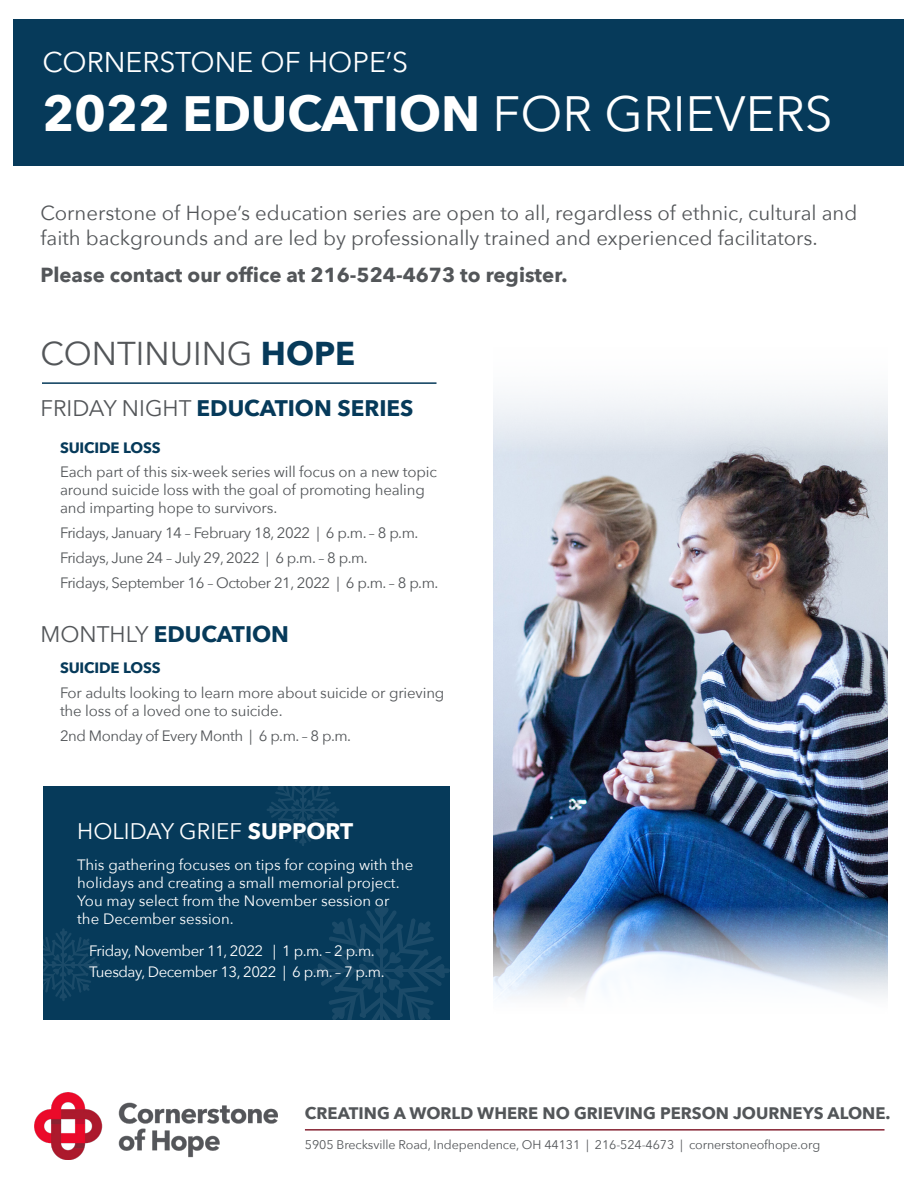
<style>
.page{position:relative;width:918px;height:1188px;background:#fff}
.page>*{position:absolute;margin:0;border:0;box-sizing:border-box;transform-origin:0 0}
.t1{font:700 49.5px "Avenir Next";color:#fff}
.t2{font:33px "Avenir Next";color:#535659}
.t3{font:28.5px "Avenir Next";color:#fff}
.t4{font:700 22.5px "Avenir Next";color:#063a5a}
.t5{font:22.5px "Avenir Next";color:#fff}
.t6{font:20.4px/24.5px "Avenir Next";color:#535659}
.t7{font:700 20.4px "Avenir Next";color:#535659}
.t8{font:700 16.65px "Avenir Next";color:#535659}
.t9{font:15px "Avenir Next";letter-spacing:-.01em;color:#535659}
.t10{font:15px "Avenir Next";letter-spacing:-.03em;color:#535659}
.t11{font:15px/18px "Avenir Next";color:#fff}
.t12{font:15px "Avenir Next";letter-spacing:-.03em;color:#fff}
.t13{font:700 15px "Avenir Next";letter-spacing:-.01em;color:#063a5a}
.t14{font:12.45px "Avenir Next";letter-spacing:-.01em;color:#535659}
.s1{font-weight:400}
.s2{font-weight:700;color:#063a5a}
.s3{font-weight:400;color:#535659}
.s4{font-weight:700}
</style>
<div class="page">
<div style="left:14px;top:19px;width:890px;height:147px;background:#063a5a"></div>
<hr style="left:42px;top:382px;width:394px;height:2px;background:#063a5a">
<div style="left:43px;top:787px;width:406px;height:233px;background:#063a5a"></div>
<svg style="left:313px;top:901px;width:137px;height:119px"></svg>
<svg style="left:266px;top:786px;width:74px;height:60px"></svg>
<svg style="left:43px;top:928px;width:57px;height:73px"></svg>
<img style="left:34px;top:1092px;width:243px;height:68px">
<hr style="left:305px;top:1129px;width:580px;height:2px;background:#862333">
<img style="left:493px;top:395px;width:395px;height:602px">
<p class="t3" style="left:42px;top:38px;width:367px">CORNERSTONE OF HOPE’S</p>
<p class="t1" style="left:42px;top:71px;width:792px">2022 EDUCATION <span class="s1">FOR GRIEVERS</span></p>
<p class="t6" style="left:40px;top:200px;width:818px">Cornerstone of Hope’s education series are open to all, regardless of ethnic, cultural and faith backgrounds and are led by professionally trained and experienced facilitators.</p>
<p class="t7" style="left:40px;top:257px;width:529px">Please contact our office at 216-524-4673 to register.</p>
<p class="t2" style="left:40px;top:326px;width:316px">CONTINUING <span class="s2">HOPE</span></p>
<p class="t4" style="left:40px;top:388px;width:375px"><span class="s3">FRIDAY NIGHT</span> EDUCATION SERIES</p>
<p class="t13" style="left:60px;top:434px;width:102px">SUICIDE LOSS</p>
<p class="t9" style="left:60px;top:459px;width:379px">Each part of this six-week series will focus on a new topic</p>
<p class="t9" style="left:60px;top:477px;width:366px">around suicide loss with the goal of promoting healing</p>
<p class="t9" style="left:60px;top:495px;width:219px">and imparting hope to survivors.</p>
<p class="t10" style="left:60px;top:520px;width:360px">Fridays, January 14 – February 18, 2022 | 6 p.m. – 8 p.m.</p>
<p class="t10" style="left:60px;top:545px;width:309px">Fridays, June 24 – July 29, 2022 | 6 p.m. – 8 p.m.</p>
<p class="t10" style="left:60px;top:570px;width:380px">Fridays, September 16 – October 21, 2022 | 6 p.m. – 8 p.m.</p>
<p class="t4" style="left:40px;top:614px;width:250px"><span class="s3">MONTHLY</span> EDUCATION</p>
<p class="t13" style="left:60px;top:655px;width:102px">SUICIDE LOSS</p>
<p class="t9" style="left:60px;top:680px;width:386px">For adults looking to learn more about suicide or grieving</p>
<p class="t9" style="left:60px;top:698px;width:224px">the loss of a loved one to suicide.</p>
<p class="t10" style="left:60px;top:723px;width:293px">2nd Monday of Every Month | 6 p.m. – 8 p.m.</p>
<p class="t5" style="left:77px;top:812px;width:278px">HOLIDAY GRIEF <span class="s4">SUPPORT</span></p>
<p class="t11" style="left:77px;top:855px;width:338px">This gathering focuses on tips for coping with the holidays and creating a small memorial project.<br>You may select from the November session or the December session.</p>
<p class="t12" style="left:89px;top:938px;width:287px">Friday, November 11, 2022 | 1 p.m. – 2 p.m.</p>
<p class="t12" style="left:89px;top:959px;width:297px">Tuesday, December 13, 2022 | 6 p.m. – 7 p.m.</p>
<p class="t8" style="left:305px;top:1098px;width:587px">CREATING A WORLD WHERE NO GRIEVING PERSON JOURNEYS ALONE.</p>
<p class="t14" style="left:305px;top:1134px;width:517px">5905 Brecksville Road, Independence, OH 44131 | 216-524-4673 | cornerstoneofhope.org</p>
</div>
